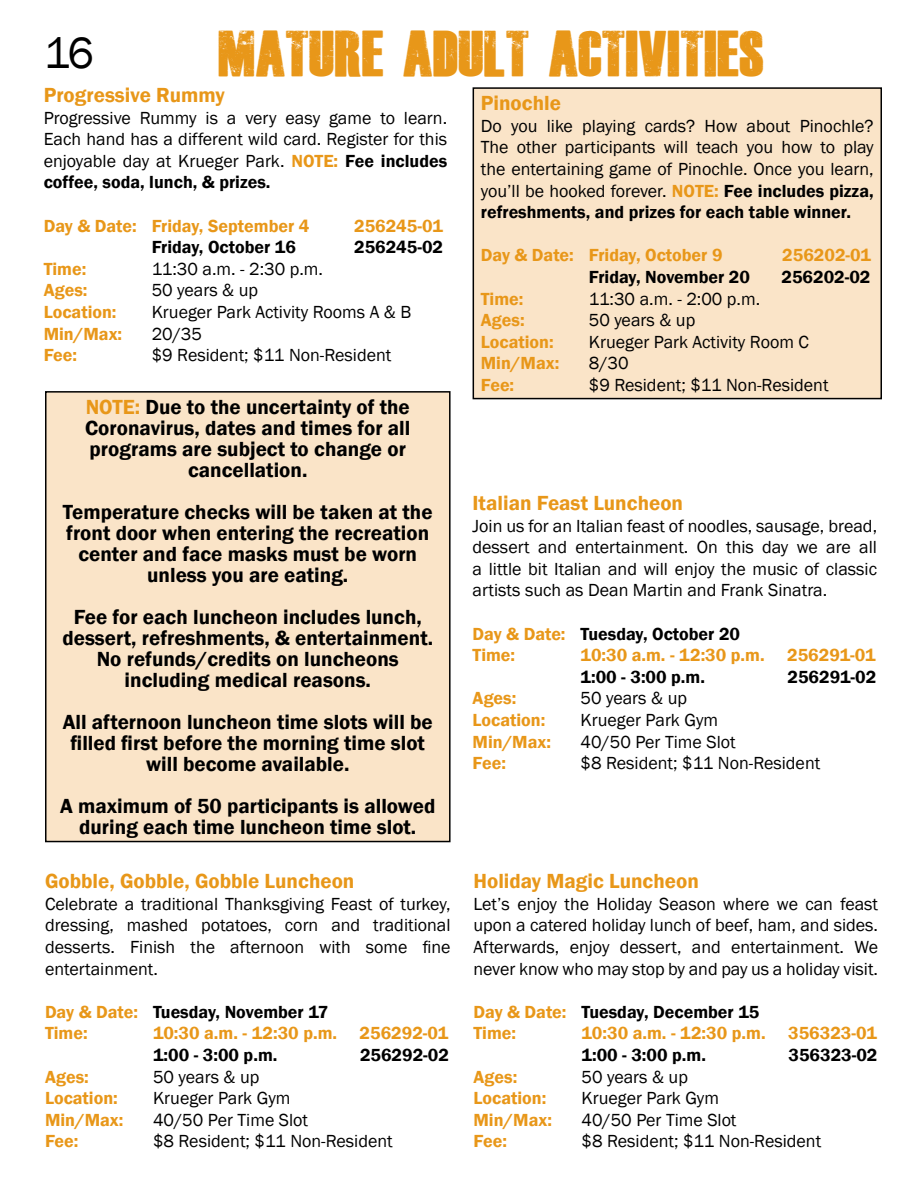
<style>
.page{position:relative;width:918px;height:1188px;background:#fff}
.page>*{position:absolute;margin:0;border:0;box-sizing:border-box;transform-origin:0 0}
.t1{font:45px "Dead Kansas";letter-spacing:-.01em;color:#e89719}
.t2{font:45px "Franklin Gothic";color:#000}
.t3{font:600 21px/21px "Franklin Gothic";color:#000;text-align:center}
.t4{font:600 21px "Franklin Gothic";color:#e89719}
.t5{font:18px/21.6px "Franklin Gothic";color:#000;text-align:justify}
.t6{font:600 18px "Franklin Gothic";color:#e89719}
.t7{font:600 18px/21.6px "Franklin Gothic";color:#000}
.s1{font-weight:600;color:#e89719}
.s2{font-weight:600}
.s3{color:#e89719}
</style>
<div class="page">
<div style="left:473px;top:88px;width:408px;height:311px;background:#fae4c8"></div>
<div style="left:473px;top:87px;width:409px;height:312px;border:2px solid #000"></div>
<div style="left:46px;top:392px;width:404px;height:450px;background:#fae4c8"></div>
<div style="left:45px;top:391px;width:406px;height:451px;border:2px solid #000"></div>
<h1 class="t2" style="left:44px;top:25px;width:52px">16</h1>
<h1 class="t1" style="left:219px;top:31px;width:548px">MATURE ADULT ACTIVITIES</h1>
<p class="t4" style="left:44px;top:82px;width:183px">Progressive Rummy</p>
<p class="t5" style="left:44px;top:107px;width:405px">Progressive Rummy is a very easy game to learn.<br>Each hand has a different wild card. Register for this enjoyable day at Krueger Park. <span class="s1">NOTE:</span> <span class="s2">Fee includes coffee, soda, lunch, &amp; prizes.</span></p>
<p class="t6" style="left:44px;top:215px;width:267px">Day &amp; Date: Friday, September 4</p>
<p class="t6" style="left:354px;top:215px;width:90px">256245-01</p>
<p class="t7" style="left:152px;top:237px;width:146px">Friday, October 16</p>
<p class="t7" style="left:354px;top:237px;width:90px">256245-02</p>
<p class="t6" style="left:44px;top:258px;width:44px">Time:</p>
<p class="t5" style="left:152px;top:258px;width:173px">11:30 a.m. - 2:30 p.m.</p>
<p class="t6" style="left:44px;top:279px;width:45px">Ages:</p>
<p class="t5" style="left:152px;top:280px;width:108px">50 years &amp; up</p>
<p class="t6" style="left:44px;top:301px;width:74px">Location:</p>
<p class="t5" style="left:152px;top:302px;width:261px">Krueger Park Activity Rooms A &amp; B</p>
<p class="t6" style="left:44px;top:323px;width:80px">Min/Max:</p>
<p class="t5" style="left:152px;top:323px;width:52px">20/35</p>
<p class="t6" style="left:44px;top:344px;width:35px">Fee:</p>
<p class="t5" style="left:152px;top:345px;width:241px">$9 Resident; $11 Non-Resident</p>
<p class="t4" style="left:481px;top:90px;width:82px">Pinochle</p>
<p class="t5" style="left:481px;top:115px;width:394px">Do you like playing cards? How about Pinochle?<br>The other participants will teach you how to play the entertaining game of Pinochle. Once you learn, you’ll be hooked forever. <span class="s1">NOTE:</span> <span class="s2">Fee includes pizza, refreshments, and prizes for each table winner.</span></p>
<p class="t6" style="left:481px;top:244px;width:243px">Day &amp; Date: Friday, October 9</p>
<p class="t6" style="left:782px;top:244px;width:90px">256202-01</p>
<p class="t7" style="left:589px;top:266px;width:163px">Friday, November 20</p>
<p class="t7" style="left:781px;top:266px;width:91px">256202-02</p>
<p class="t6" style="left:481px;top:288px;width:44px">Time:</p>
<p class="t5" style="left:589px;top:288px;width:173px">11:30 a.m. - 2:00 p.m.</p>
<p class="t6" style="left:481px;top:309px;width:45px">Ages:</p>
<p class="t5" style="left:589px;top:310px;width:108px">50 years &amp; up</p>
<p class="t6" style="left:481px;top:331px;width:74px">Location:</p>
<p class="t5" style="left:589px;top:331px;width:222px">Krueger Park Activity Room C</p>
<p class="t6" style="left:481px;top:352px;width:80px">Min/Max:</p>
<p class="t5" style="left:589px;top:353px;width:41px">8/30</p>
<p class="t6" style="left:481px;top:374px;width:35px">Fee:</p>
<p class="t5" style="left:589px;top:375px;width:241px">$9 Resident; $11 Non-Resident</p>
<p class="t3" style="left:85px;top:397px;width:327px"><span class="s3">NOTE:</span> Due to the uncertainty of the<br>Coronavirus, dates and times for all programs are subject to change or cancellation.</p>
<p class="t3" style="left:63px;top:502px;width:371px">Temperature checks will be taken at the front door when entering the recreation center and face masks must be worn unless you are eating.</p>
<p class="t3" style="left:62px;top:607px;width:372px">Fee for each luncheon includes lunch, dessert, refreshments, &amp; entertainment.<br>No refunds/credits on luncheons including medical reasons.</p>
<p class="t3" style="left:63px;top:712px;width:372px">All afternoon luncheon time slots will be filled first before the morning time slot will become available.</p>
<p class="t3" style="left:60px;top:796px;width:377px">A maximum of 50 participants is allowed during each time luncheon time slot.</p>
<p class="t4" style="left:45px;top:868px;width:311px">Gobble, Gobble, Gobble Luncheon</p>
<p class="t5" style="left:45px;top:893px;width:407px">Celebrate a traditional Thanksgiving Feast of turkey, dressing, mashed potatoes, corn and traditional desserts. Finish the afternoon with some fine entertainment.</p>
<p class="t7" style="left:45px;top:1001px;width:285px"><span class="s3">Day &amp; Date:</span> Tuesday, November 17<br><span class="s3">Time:</span></p>
<p class="t6" style="left:153px;top:1022px;width:186px">10:30 a.m. - 12:30 p.m.</p>
<p class="t6" style="left:360px;top:1022px;width:90px">256292-01</p>
<p class="t7" style="left:153px;top:1045px;width:126px">1:00 - 3:00 p.m.</p>
<p class="t7" style="left:360px;top:1045px;width:91px">256292-02</p>
<p class="t6" style="left:45px;top:1066px;width:45px">Ages:</p>
<p class="t5" style="left:153px;top:1066px;width:108px">50 years &amp; up</p>
<p class="t6" style="left:45px;top:1087px;width:74px">Location:</p>
<p class="t5" style="left:153px;top:1088px;width:139px">Krueger Park Gym</p>
<p class="t6" style="left:45px;top:1109px;width:80px">Min/Max:</p>
<p class="t5" style="left:153px;top:1109px;width:157px">40/50 Per Time Slot</p>
<p class="t6" style="left:45px;top:1130px;width:35px">Fee:</p>
<p class="t5" style="left:153px;top:1131px;width:241px">$8 Resident; $11 Non-Resident</p>
<p class="t4" style="left:473px;top:490px;width:212px">Italian Feast Luncheon</p>
<p class="t5" style="left:473px;top:515px;width:406px">Join us for an Italian feast of noodles, sausage, bread, dessert and entertainment. On this day we are all a little bit Italian and will enjoy the music of classic artists such as Dean Martin and Frank Sinatra.</p>
<p class="t7" style="left:473px;top:623px;width:269px"><span class="s3">Day &amp; Date:</span> Tuesday, October 20<br><span class="s3">Time:</span></p>
<p class="t6" style="left:581px;top:644px;width:186px">10:30 a.m. - 12:30 p.m.</p>
<p class="t6" style="left:787px;top:644px;width:90px">256291-01</p>
<p class="t7" style="left:581px;top:666px;width:126px">1:00 - 3:00 p.m.</p>
<p class="t7" style="left:788px;top:666px;width:90px">256291-02</p>
<p class="t6" style="left:473px;top:687px;width:45px">Ages:</p>
<p class="t5" style="left:581px;top:688px;width:108px">50 years &amp; up</p>
<p class="t6" style="left:473px;top:709px;width:74px">Location:</p>
<p class="t5" style="left:581px;top:710px;width:139px">Krueger Park Gym</p>
<p class="t6" style="left:473px;top:731px;width:80px">Min/Max:</p>
<p class="t5" style="left:581px;top:731px;width:157px">40/50 Per Time Slot</p>
<p class="t6" style="left:473px;top:752px;width:35px">Fee:</p>
<p class="t5" style="left:581px;top:753px;width:241px">$8 Resident; $11 Non-Resident</p>
<p class="t4" style="left:474px;top:868px;width:227px">Holiday Magic Luncheon</p>
<p class="t5" style="left:474px;top:893px;width:406px">Let’s enjoy the Holiday Season where we can feast upon a catered holiday lunch of beef, ham, and sides.<br>Afterwards, enjoy dessert, and entertainment. We never know who may stop by and pay us a holiday visit.</p>
<p class="t7" style="left:474px;top:1001px;width:288px"><span class="s3">Day &amp; Date:</span> Tuesday, December 15<br><span class="s3">Time:</span></p>
<p class="t6" style="left:582px;top:1022px;width:186px">10:30 a.m. - 12:30 p.m.</p>
<p class="t6" style="left:788px;top:1022px;width:90px">356323-01</p>
<p class="t7" style="left:582px;top:1045px;width:126px">1:00 - 3:00 p.m.</p>
<p class="t7" style="left:789px;top:1045px;width:91px">356323-02</p>
<p class="t6" style="left:474px;top:1066px;width:45px">Ages:</p>
<p class="t5" style="left:582px;top:1066px;width:108px">50 years &amp; up</p>
<p class="t6" style="left:474px;top:1087px;width:74px">Location:</p>
<p class="t5" style="left:582px;top:1088px;width:139px">Krueger Park Gym</p>
<p class="t6" style="left:474px;top:1109px;width:80px">Min/Max:</p>
<p class="t5" style="left:582px;top:1109px;width:157px">40/50 Per Time Slot</p>
<p class="t6" style="left:474px;top:1130px;width:35px">Fee:</p>
<p class="t5" style="left:582px;top:1131px;width:241px">$8 Resident; $11 Non-Resident</p>
</div>
